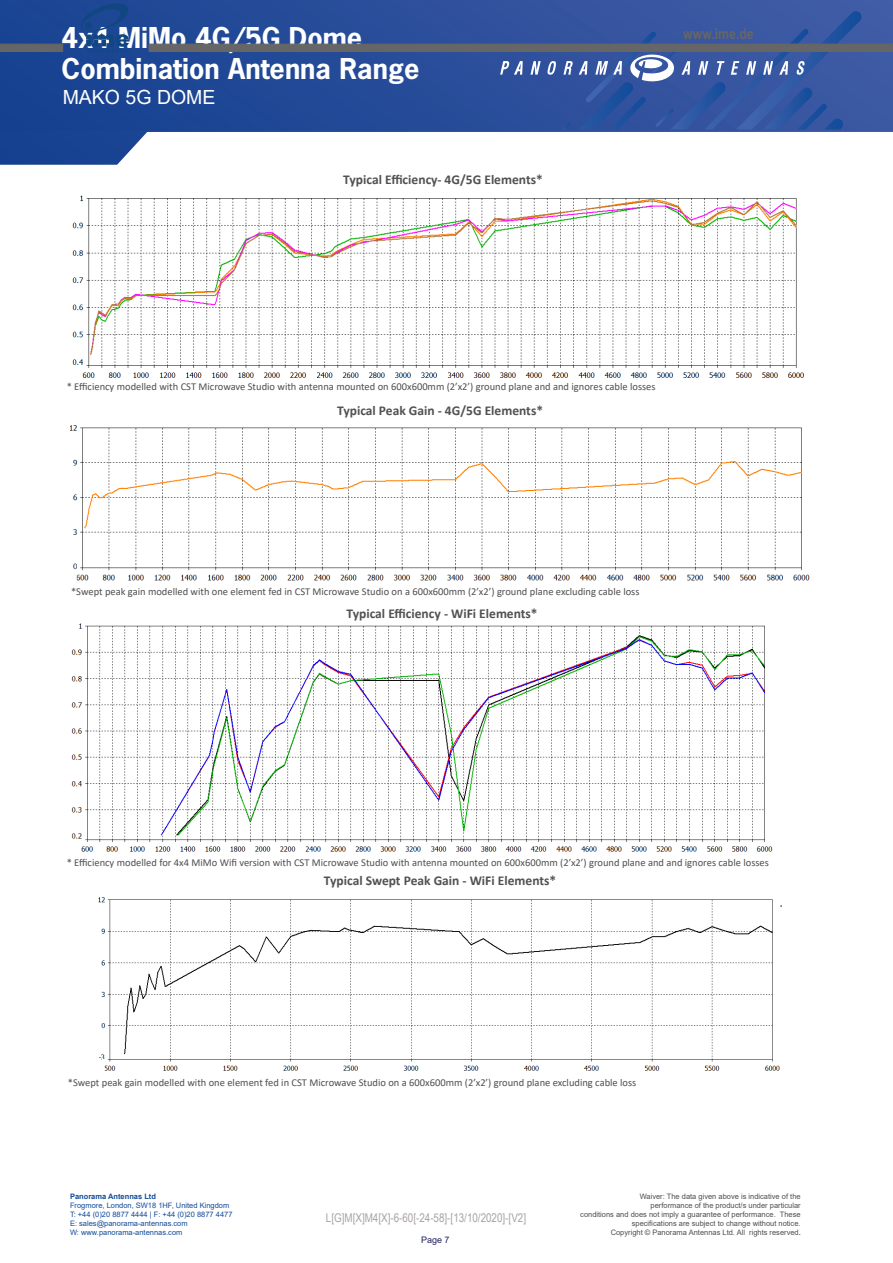
<style>
.page{position:relative;width:893px;height:1263px;background:#fff}
.page>*{position:absolute;margin:0;border:0;box-sizing:border-box;transform-origin:0 0}
.t1{font:700 27px/31.2px "News Gothic Std";color:#fff}
.t2{font:19.5px "Arial";color:#fff}
.t3{font:700 15px "Arial Narrow";color:#666}
.t4{font:700 13.5px "Calibri";color:#515153}
.t5{font:12px "Arial Narrow";color:#a9a3a3}
.t6{font:10.5px "Calibri";color:#4f4f51}
.t7{font:9px "Arial";color:#21205f}
.t8{font:7.5px/9px "Arial";color:#4f4f51;text-align:right}
.t9{font:7.5px/9px "Arial";color:#124b9a}
.t10{font:700 7.5px "Arial";color:#124b9a}
.s1{font-family:"Myriad Pro";font-size:9px}
</style>
<div class="page">
<img style="left:0;top:0;width:893px;height:131px">
<img style="left:0;top:130px;width:149px;height:35px">
<img style="left:72px;top:195px;width:732px;height:183px">
<img style="left:70px;top:425px;width:739px;height:156px">
<img style="left:71px;top:623px;width:702px;height:229px">
<img style="left:98px;top:897px;width:683px;height:174px">
<svg style="left:148px;top:11px;width:744px;height:119px;background:#34549a"></svg>
<svg style="left:0;top:43px;width:63px;height:9px"></svg>
<svg style="left:81px;top:3px;width:48px;height:50px;background:#18468d"></svg>
<h1 class="t1" style="left:62px;top:21px;width:359px">4x4 MiMo 4G/5G Dome<br>Combination Antenna Range</h1>
<h2 class="t2" style="left:63px;top:84px;width:154px">MAKO 5G DOME</h2>
<p class="t4" style="left:343px;top:170px;width:201px">Typical Efficiency- 4G/5G Elements*</p>
<h3 class="t3" style="left:683px;top:25px;width:72px">www.ime.de</h3>
<p class="t6" style="left:67px;top:380px;width:590px">* Efficiency modelled with CST Microwave Studio with antenna mounted on 600x600mm (2’x2’) ground plane and and ignores cable losses</p>
<p class="t4" style="left:337px;top:401px;width:207px">Typical Peak Gain - 4G/5G Elements*</p>
<p class="t6" style="left:71px;top:584px;width:570px">*Swept peak gain modelled with one element fed in CST Microwave Studio on a 600x600mm (2’x2’) ground plane excluding cable loss</p>
<p class="t4" style="left:346px;top:604px;width:193px">Typical Efficiency - WiFi Elements*</p>
<p class="t6" style="left:67px;top:855px;width:704px">* Efficiency modelled for 4x4 MiMo Wifi version with CST Microwave Studio with antenna mounted on 600x600mm (2’x2’) ground plane and and ignores cable losses</p>
<p class="t4" style="left:324px;top:871px;width:234px">Typical Swept Peak Gain - WiFi Elements*</p>
<p class="t6" style="left:68px;top:1075px;width:570px">*Swept peak gain modelled with one element fed in CST Microwave Studio on a 600x600mm (2’x2’) ground plane excluding cable loss</p>
<p class="t10" style="left:70px;top:1191px;width:87px">Panorama Antennas Ltd</p>
<p class="t9" style="left:70px;top:1201px;width:164px">Frogmore, London, SW18 1HF, United Kingdom T: +44 (0)20 8877 4444 | F: +44 (0)20 8877 4477<br>E: sales@panorama-antennas.com<br>W: www.panorama-antennas.com</p>
<p class="t5" style="left:326px;top:1208px;width:202px">L[G]M[X]M4[X]-6-60[-24-58]-[13/10/2020]-[V2]</p>
<p class="t7" style="left:421px;top:1234px;width:30px">Page 7</p>
<p class="t8" style="left:580px;top:1192px;width:222px">Waiver: The data given above is indicative of the<br>performance of the product/s under particular<br>conditions and does not imply a guarantee of performance. These specifications are subject to change without notice.<br>Copyright © Panorama Antennas Ltd. All rights reserved<span class="s1">.</span></p>
</div>
